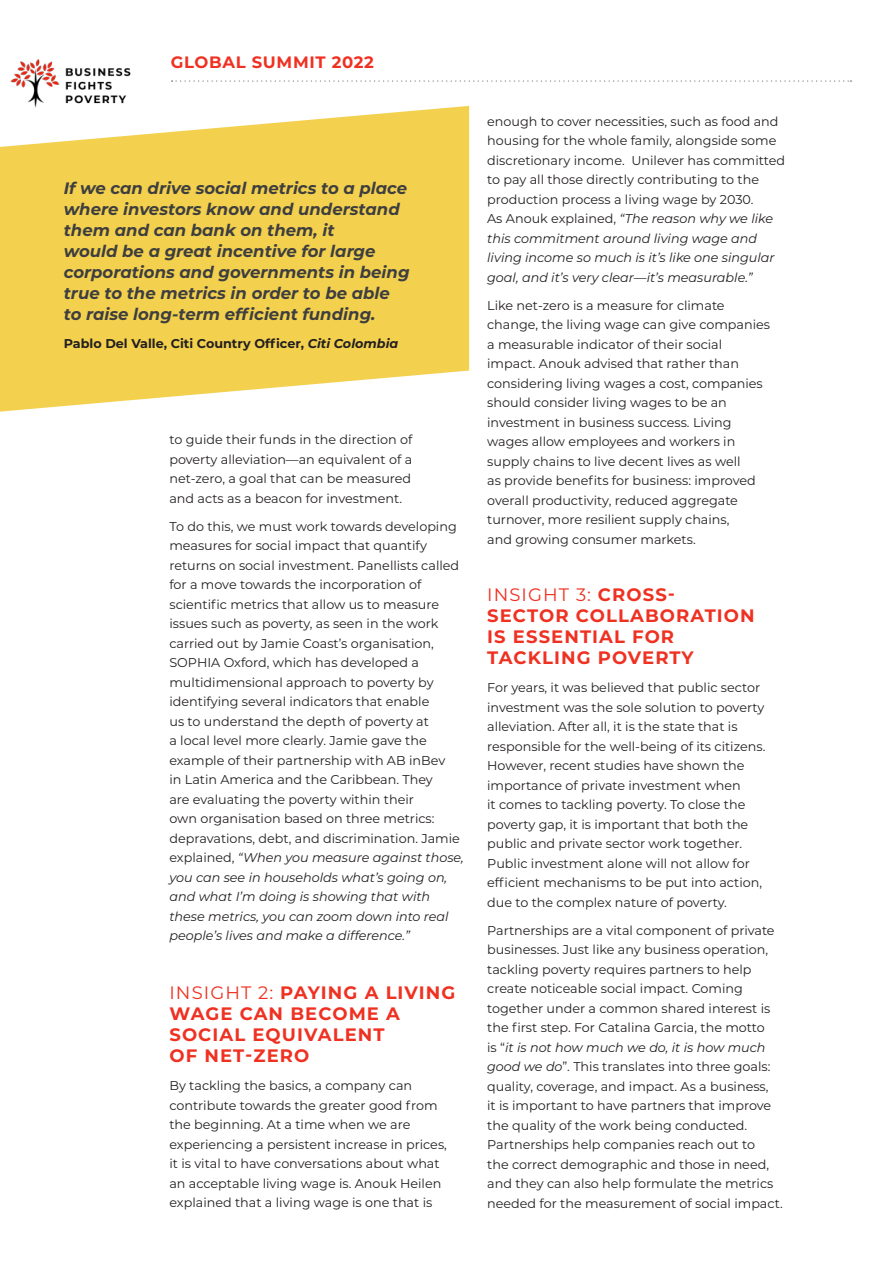
<style>
.page{position:relative;width:893px;height:1263px;background:#fff}
.page>*{position:absolute;margin:0;border:0;box-sizing:border-box;transform-origin:0 0}
.t1{font:700 18px/21px "Montserrat";letter-spacing:.06em;color:#ef3122}
.t2{font:italic 700 16.5px/21px "Montserrat";color:#3e3e3f}
.t3{font:700 16.5px "Montserrat";letter-spacing:.04em;color:#ef3122}
.t4{font:12.75px/19.5px "Montserrat";color:#231f20}
.t5{font:700 12.75px "Montserrat";color:#231f20}
.s1{font-style:italic}
.s2{font-weight:100;font-style:italic}
.s3{font-weight:400}
</style>
<div class="page">
<svg style="left:172px;top:80px;width:679px;height:2px"></svg>
<img style="left:10px;top:59px;width:121px;height:47px">
<svg style="left:0;top:106px;width:469px;height:306px;background:#f4d766"></svg>
<p class="t3" style="left:171px;top:55px;width:205px">GLOBAL SUMMIT 2022</p>
<p class="t2" style="left:64px;top:178px;width:347px">If we can drive social metrics to a place where investors know and understand them and can bank on them, it<br>would be a great incentive for large corporations and governments in being true to the metrics in order to be able to raise long-term efficient funding.</p>
<p class="t5" style="left:64px;top:338px;width:336px">Pablo Del Valle, Citi Country Officer, <span class="s1">Citi Colombia</span></p>
<p class="t4" style="left:169px;top:430px;width:245px;text-align:justify">to guide their funds in the direction of poverty alleviation—an equivalent of a net-zero, a goal that can be measured and acts as a beacon for investment.</p>
<p class="t4" style="left:169px;top:517px;width:296px">To do this, we must work towards developing measures for social impact that quantify returns on social investment. Panellists called for a move towards the incorporation of scientific metrics that allow us to measure issues such as poverty, as seen in the work carried out by Jamie Coast’s organisation, SOPHIA Oxford, which has developed a multidimensional approach to poverty by identifying several indicators that enable<br>us to understand the depth of poverty at<br>a local level more clearly. Jamie gave the example of their partnership with AB inBev<br>in Latin America and the Caribbean. They<br>are evaluating the poverty within their<br>own organisation based on three metrics: depravations, debt, and discrimination. Jamie explained, <span class="s2">“When you measure against those, you can see in households what’s going on, and what I’m doing is showing that with these metrics, you can zoom down into real people’s lives and make a difference.”</span></p>
<h1 class="t1" style="left:169px;top:983px;width:287px"><span class="s3">INSIGHT 2:</span> PAYING A LIVING<br>WAGE CAN BECOME A<br>SOCIAL EQUIVALENT<br>OF NET-ZERO</h1>
<p class="t4" style="left:169px;top:1076px;width:279px">By tackling the basics, a company can contribute towards the greater good from the beginning. At a time when we are experiencing a persistent increase in prices, it is vital to have conversations about what an acceptable living wage is. Anouk Heilen explained that a living wage is one that is</p>
<p class="t4" style="left:487px;top:112px;width:299px">enough to cover necessities, such as food and housing for the whole family, alongside some discretionary income. Unilever has committed to pay all those directly contributing to the production process a living wage by 2030.<br>As Anouk explained, <span class="s2">“The reason why we like this commitment around living wage and living income so much is it’s like one singular goal, and it’s very clear—it’s measurable.”</span></p>
<p class="t4" style="left:487px;top:296px;width:284px">Like net-zero is a measure for climate change, the living wage can give companies a measurable indicator of their social impact. Anouk advised that rather than considering living wages a cost, companies should consider living wages to be an investment in business success. Living wages allow employees and workers in supply chains to live decent lives as well<br>as provide benefits for business: improved overall productivity, reduced aggregate turnover, more resilient supply chains,<br>and growing consumer markets.</p>
<h1 class="t1" style="left:487px;top:585px;width:269px"><span class="s3">INSIGHT 3:</span> CROSS-<br>SECTOR COLLABORATION<br>IS ESSENTIAL FOR<br>TACKLING POVERTY</h1>
<p class="t4" style="left:487px;top:678px;width:280px">For years, it was believed that public sector investment was the sole solution to poverty alleviation. After all, it is the state that is responsible for the well-being of its citizens.<br>However, recent studies have shown the importance of private investment when<br>it comes to tackling poverty. To close the poverty gap, it is important that both the public and private sector work together.<br>Public investment alone will not allow for efficient mechanisms to be put into action, due to the complex nature of poverty.</p>
<p class="t4" style="left:487px;top:921px;width:297px">Partnerships are a vital component of private businesses. Just like any business operation, tackling poverty requires partners to help create noticeable social impact. Coming together under a common shared interest is the first step. For Catalina Garcia, the motto<br>is “<span class="s2">it is not how much we do, it is how much good we do</span>”. This translates into three goals: quality, coverage, and impact. As a business,<br>it is important to have partners that improve the quality of the work being conducted.<br>Partnerships help companies reach out to<br>the correct demographic and those in need, and they can also help formulate the metrics needed for the measurement of social impact.</p>
</div>
